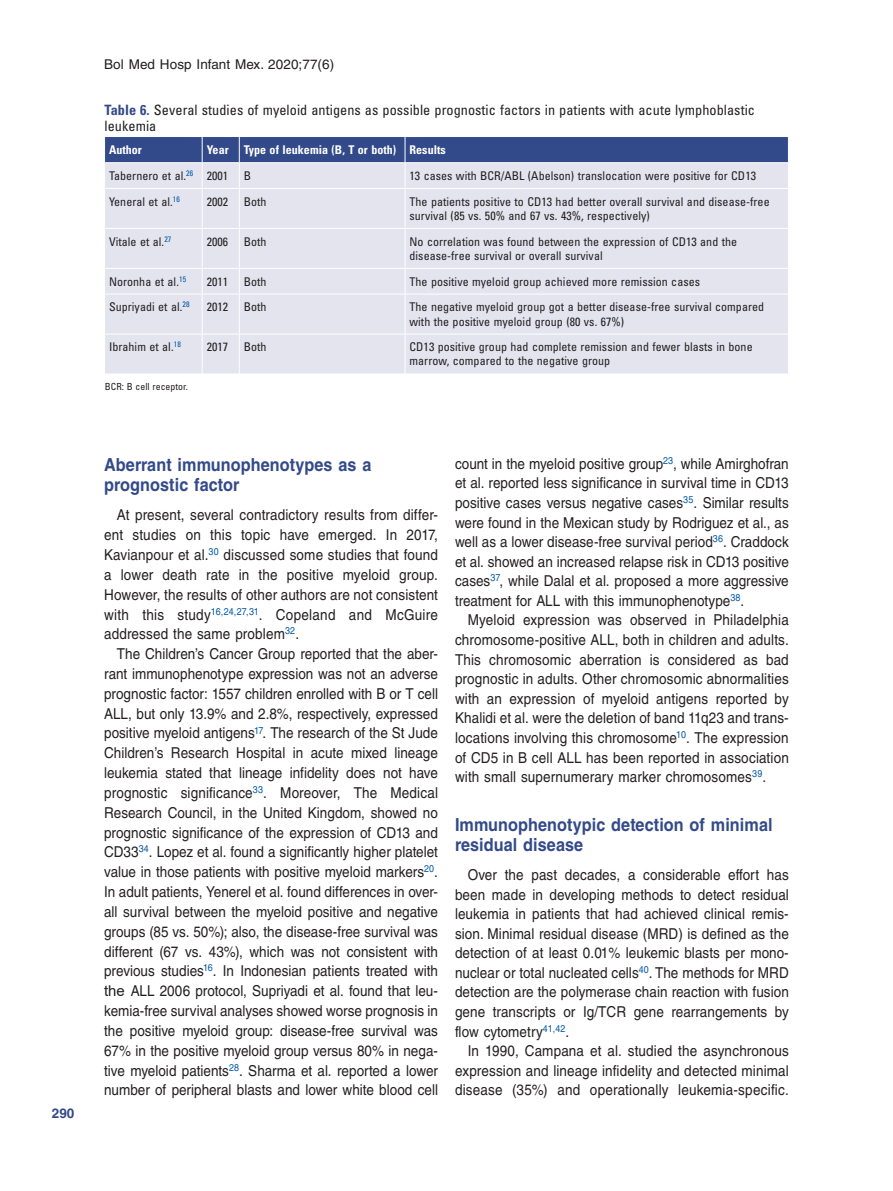
<style>
.page{position:relative;width:893px;height:1191px;background:#fff}
.page>*{position:absolute;margin:0;border:0;box-sizing:border-box;transform-origin:0 0}
.t1{font:700 18px/19.8px "Helvetica LT Std";letter-spacing:.005em;color:#334a8a;scale:.9 1}
.TX{font:15px/19.8px "Helvetica LT Std";letter-spacing:.005em;color:#231f20;text-align:justify;scale:.9 1}
.TT{font:condensed 14.25px/16.5px "Univers LT Std";letter-spacing:.005em;color:#231f20}
.t2{font:13.5px "Helvetica LT Std";letter-spacing:.005em;color:#231f20}
.t3{font:700 13.5px "Helvetica LT Std";color:#334a8a}
.TB{font:condensed 12px/14.2px "Univers LT Std";letter-spacing:.005em;color:#231f20}
.TBL{font:condensed 12px/14.2px "Univers LT Std";letter-spacing:.005em;color:#231f20}
.TCH{font:700 condensed 12px "Univers LT Std";letter-spacing:.005em;color:#fff}
.TFN{font:condensed 9.75px "Univers LT Std";letter-spacing:.005em;color:#231f20}
.s1{font-weight:700;color:#334a8a}
.s2{font-family:"Arial"}
</style>
<div class="page">
<div style="left:105px;top:189px;width:683px;height:184px;background:#e3e4ee"></div>
<hr style="left:202px;top:189px;width:1px;height:39px;background:#fff">
<hr style="left:239px;top:189px;width:1px;height:39px;background:#fff">
<hr style="left:405px;top:189px;width:1px;height:39px;background:#fff">
<hr style="left:202px;top:229px;width:1px;height:39px;background:#fff">
<hr style="left:239px;top:229px;width:1px;height:39px;background:#fff">
<hr style="left:405px;top:229px;width:1px;height:39px;background:#fff">
<svg style="left:202px;top:269px;width:1px;height:25px"></svg>
<svg style="left:239px;top:269px;width:1px;height:25px"></svg>
<svg style="left:405px;top:269px;width:1px;height:25px"></svg>
<hr style="left:202px;top:294px;width:1px;height:40px;background:#fff">
<hr style="left:239px;top:294px;width:1px;height:40px;background:#fff">
<hr style="left:405px;top:294px;width:1px;height:40px;background:#fff">
<hr style="left:202px;top:334px;width:1px;height:39px;background:#fff">
<hr style="left:239px;top:334px;width:1px;height:39px;background:#fff">
<hr style="left:405px;top:334px;width:1px;height:39px;background:#fff">
<hr style="left:105px;top:228px;width:97px;height:1px;background:#fff">
<hr style="left:202px;top:228px;width:37px;height:1px;background:#fff">
<hr style="left:239px;top:228px;width:166px;height:1px;background:#fff">
<hr style="left:405px;top:228px;width:383px;height:1px;background:#fff">
<hr style="left:105px;top:268px;width:97px;height:1px;background:#fff">
<hr style="left:202px;top:268px;width:37px;height:1px;background:#fff">
<hr style="left:239px;top:268px;width:166px;height:1px;background:#fff">
<hr style="left:405px;top:268px;width:383px;height:1px;background:#fff">
<hr style="left:105px;top:294px;width:97px;height:1px;background:#fff">
<hr style="left:202px;top:294px;width:37px;height:1px;background:#fff">
<hr style="left:239px;top:294px;width:166px;height:1px;background:#fff">
<hr style="left:405px;top:294px;width:383px;height:1px;background:#fff">
<hr style="left:105px;top:334px;width:97px;height:1px;background:#fff">
<hr style="left:202px;top:334px;width:37px;height:1px;background:#fff">
<hr style="left:239px;top:334px;width:166px;height:1px;background:#fff">
<hr style="left:405px;top:334px;width:383px;height:1px;background:#fff">
<svg style="left:105px;top:137px;width:683px;height:51px;background:#8b97bc"></svg>
<hr style="left:104px;top:162px;width:98px;height:1px;background:#fff">
<hr style="left:202px;top:162px;width:37px;height:1px;background:#fff">
<hr style="left:239px;top:162px;width:166px;height:1px;background:#fff">
<hr style="left:405px;top:162px;width:384px;height:1px;background:#fff">
<p class="t3" style="left:52px;top:1104px;width:24px">290</p>
<p class="t2" style="left:104px;top:57px;width:232px">Bol Med Hosp Infant Mex. 2020;77(6)</p>
<p class="TT" style="left:105px;top:101px;width:652px"><span class="s1">Table 6.</span> Several studies of myeloid antigens as possible prognostic factors in patients with acute lymphoblastic leukemia</p>
<p class="TCH" style="left:109px;top:143px;width:34px">Author</p>
<p class="TCH" style="left:207px;top:143px;width:24px">Year</p>
<p class="TCH" style="left:244px;top:143px;width:154px">Type of leukemia (B, T or both)</p>
<p class="TCH" style="left:410px;top:143px;width:38px">Results</p>
<p class="TB" style="left:109px;top:168px;width:86px">Tabernero et al.<sup>26</sup></p>
<p class="TB" style="left:207px;top:168px;width:23px">2001</p>
<p class="TB" style="left:244px;top:168px;width:9px">B</p>
<p class="TB" style="left:410px;top:168px;width:348px">13 cases with BCR/ABL (Abelson) translocation were positive for CD13</p>
<p class="TB" style="left:109px;top:194px;width:72px">Yeneral et al.<sup>16</sup></p>
<p class="TB" style="left:207px;top:194px;width:23px">2002</p>
<p class="TB" style="left:244px;top:194px;width:24px">Both</p>
<p class="TB" style="left:410px;top:194px;width:362px">The patients positive to CD13 had better overall survival and disease-free survival (85 vs. 50% and 67 vs. 43%, respectively)</p>
<p class="TB" style="left:109px;top:234px;width:64px">Vitale et al.<sup>27</sup></p>
<p class="TB" style="left:207px;top:234px;width:23px">2006</p>
<p class="TB" style="left:244px;top:234px;width:24px">Both</p>
<p class="TB" style="left:410px;top:234px;width:329px">No correlation was found between the expression of CD13 and the disease-free survival or overall survival</p>
<p class="TB" style="left:109px;top:274px;width:79px">Noronha et al.<sup>15</sup></p>
<p class="TB" style="left:207px;top:274px;width:23px">2011</p>
<p class="TB" style="left:244px;top:274px;width:24px">Both</p>
<p class="TB" style="left:410px;top:274px;width:292px">The positive myeloid group achieved more remission cases</p>
<p class="TB" style="left:109px;top:300px;width:82px">Supriyadi et al.<sup>28</sup></p>
<p class="TB" style="left:207px;top:300px;width:23px">2012</p>
<p class="TB" style="left:244px;top:300px;width:24px">Both</p>
<p class="TB" style="left:410px;top:300px;width:356px">The negative myeloid group got a better disease-free survival compared with the positive myeloid group (80 vs. 67%)</p>
<p class="TBL" style="left:109px;top:340px;width:73px">Ibrahim et al.<sup>18</sup></p>
<p class="TBL" style="left:207px;top:340px;width:23px">2017</p>
<p class="TBL" style="left:244px;top:340px;width:24px">Both</p>
<p class="TBL" style="left:410px;top:340px;width:345px">CD13 positive group had complete remission and fewer blasts in bone marrow, compared to the negative group</p>
<p class="TFN" style="left:105px;top:380px;width:84px">BCR: B cell receptor.</p>
<h1 class="t1" style="left:104px;top:454px;width:298px">Aberrant immunophenotypes as a prognostic factor</h1>
<p class="TX" style="left:104px;top:505px;width:372px;text-indent:13px">At present, several contradictory results from differ&shy;ent studies on this topic have emerged. In 2017, Kavianpour et al.<sup>30</sup> discussed some studies that found a lower death rate in the positive myeloid group.<br>However, the results of other authors are not consistent with this study<sup>16,24,27,31</sup>. Copeland and McGuire addressed the same problem<sup>32</sup>.</p>
<p class="TX" style="left:104px;top:644px;width:372px;text-indent:13px">The Children’s Cancer Group reported that the aber&shy;rant immunophenotype expression was not an adverse prognostic factor: 1557 children enrolled with B or T cell ALL, but only 13.9% and 2.8%, respectively, expressed positive myeloid antigens<sup>17</sup>. The research of the St Jude Children’s Research Hospital in acute mixed lineage leukemia stated that lineage infidelity does not have prognostic significance<sup>33</sup>. Moreover, The Medical Research Council, in the United Kingdom, showed no prognostic significance of the expression of CD13 and CD33<sup>34</sup>. Lopez et al. found a significantly higher platelet value in those patients with positive myeloid markers<sup>20</sup>.<br>In adult patients, Yenerel et al. found differences in over&shy;all survival between the myeloid positive and negative groups (85 vs. 50%); also, the disease-free survival was different (67 vs. 43%), which was not consistent with previous studies<sup>16</sup>. In Indonesian patients treated with <span class="s2">the</span> ALL 2006 protocol, Supriyadi et al. found that leu&shy;kemia-free survival analyses showed worse prognosis in the positive myeloid group: disease-free survival was 67% in the positive myeloid group versus 80% in nega&shy;tive myeloid patients<sup>28</sup>. Sharma et al. reported a lower number of peripheral blasts and lower white blood cell</p>
<p class="TX" style="left:455px;top:453px;width:372px">count in the myeloid positive group<sup>23</sup>, while Amirghofran et al. reported less significance in survival time in CD13 positive cases versus negative cases<sup>35</sup>. Similar results were found in the Mexican study by Rodriguez et al., as well as a lower disease-free survival period<sup>36</sup>. Craddock et al. showed an increased relapse risk in CD13 positive cases<sup>37</sup>, while Dalal et al. proposed a more aggressive treatment for ALL with this immunophenotype<sup>38</sup>.</p>
<p class="TX" style="left:455px;top:610px;width:372px;text-indent:13px">Myeloid expression was observed in Philadelphia chromosome-positive ALL, both in children and adults.<br>This chromosomic aberration is considered as bad prognostic in adults. Other chromosomic abnormalities with an expression of myeloid antigens reported by Khalidi et al. were the deletion of band 11q23 and trans&shy;locations involving this chromosome<sup>10</sup>. The expression of CD5 in B cell ALL has been reported in association with small supernumerary marker chromosomes<sup>39</sup>.</p>
<h1 class="t1" style="left:455px;top:814px;width:354px">Immunophenotypic detection of minimal residual disease</h1>
<p class="TX" style="left:455px;top:865px;width:373px;text-indent:13px">Over the past decades, a considerable effort has been made in developing methods to detect residual leukemia in patients that had achieved clinical remis&shy;sion. Minimal residual disease (MRD) is defined as the detection of at least 0.01% leukemic blasts per mono&shy;nuclear or total nucleated cells<sup>40</sup>. The methods for MRD detection are the polymerase chain reaction with fusion gene transcripts or Ig/TCR gene rearrangements by flow cytometry<sup>41,42</sup>.</p>
<p class="TX" style="left:455px;top:1041px;width:372px;text-indent:13px">In 1990, Campana et al. studied the asynchronous expression and lineage infidelity and detected minimal disease (35%) and operationally leukemia-specific.</p>
</div>
